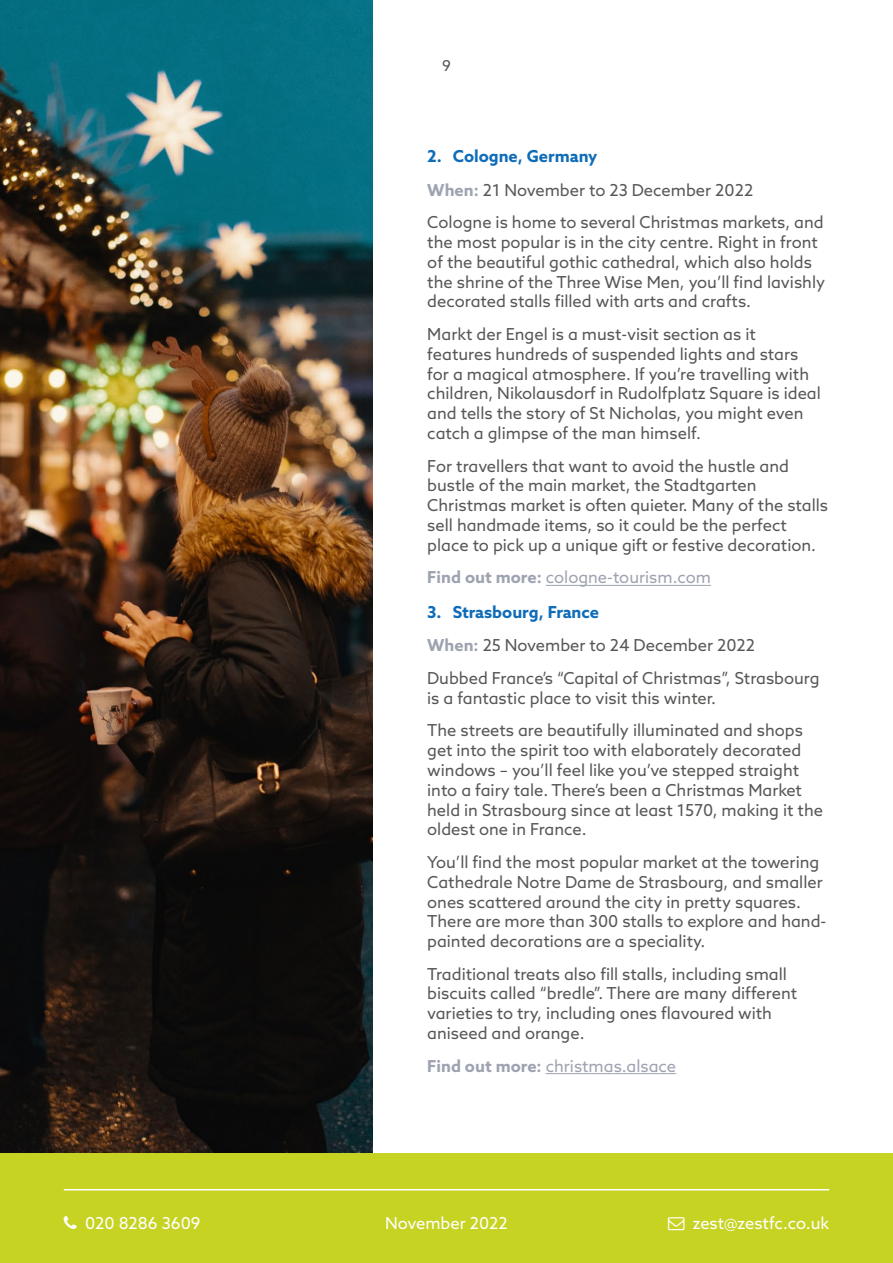
<style>
.page{position:relative;width:893px;height:1263px;background:#fff}
.page>*{position:absolute;margin:0;border:0;box-sizing:border-box;transform-origin:0 0}
.t1{font:16.5px/19.8px "Azo Sans";color:#575756}
.t2{font:16.5px "Azo Sans";color:#9ea3b0}
.t3{font:16.5px "Azo Sans";color:#fff}
.t4{font:15px "Azo Sans";color:#575756}
.s1{font-weight:700;color:#0f6cb9}
.s2{font-weight:700;color:#9ea3b0}
.s3{font-weight:700}
</style>
<div class="page">
<img style="left:0;top:0;width:372px;height:1152px">
<div style="left:0;top:1153px;width:893px;height:110px;background:#c7d323"></div>
<hr style="left:64px;top:1189px;width:765px;height:1px;background:#fff">
<hr style="left:546px;top:585px;width:165px;height:1px;background:#9ea3b0">
<hr style="left:546px;top:1073px;width:130px;height:1px;background:#9ea3b0">
<p class="t4" style="left:442px;top:56px;width:10px">9</p>
<p class="t1" style="left:427px;top:139px;width:398px;line-height:33.2px"><span class="s1">2. Cologne, Germany<br></span><span class="s2">When:</span> 21 November to 23 December 2022<br>Cologne is home to several Christmas markets, and</p>
<p class="t1" style="left:427px;top:232px;width:399px">the most popular is in the city centre. Right in front of the beautiful gothic cathedral, which also holds the shrine of the Three Wise Men, you’ll find lavishly decorated stalls filled with arts and crafts.</p>
<p class="t1" style="left:427px;top:324px;width:395px">Markt der Engel is a must-visit section as it features hundreds of suspended lights and stars for a magical atmosphere. If you’re travelling with children, Nikolausdorf in Rudolfplatz Square is ideal and tells the story of St Nicholas, you might even catch a glimpse of the man himself.</p>
<p class="t1" style="left:427px;top:456px;width:402px">For travellers that want to avoid the hustle and bustle of the main market, the Stadtgarten Christmas market is often quieter. Many of the stalls sell handmade items, so it could be the perfect place to pick up a unique gift or festive decoration.</p>
<p class="t2" style="left:427px;top:567px;width:285px"><span class="s3">Find out more:</span> cologne-tourism.com</p>
<p class="t1" style="left:427px;top:595px;width:394px;line-height:33.2px"><span class="s1">3. Strasbourg, France<br></span><span class="s2">When:</span> 25 November to 24 December 2022<br>Dubbed France’s “Capital of Christmas”, Strasbourg</p>
<p class="t1" style="left:427px;top:681px;width:377px;line-height:32.5px">is a fantastic place to visit this winter.<br>The streets are beautifully illuminated and shops</p>
<p class="t1" style="left:427px;top:740px;width:397px">get into the spirit too with elaborately decorated windows – you’ll feel like you’ve stepped straight into a fairy tale. There’s been a Christmas Market held in Strasbourg since at least 1570, making it the oldest one in France.</p>
<p class="t1" style="left:427px;top:852px;width:401px">You’ll find the most popular market at the towering Cathedrale Notre Dame de Strasbourg, and smaller ones scattered around the city in pretty squares.<br>There are more than 300 stalls to explore and hand&shy;painted decorations are a speciality.</p>
<p class="t1" style="left:427px;top:964px;width:371px">Traditional treats also fill stalls, including small biscuits called “bredle”. There are many different varieties to try, including ones flavoured with aniseed and orange.</p>
<p class="t2" style="left:427px;top:1055px;width:251px"><span class="s3">Find out more:</span> christmas.alsace</p>
<p class="t3" style="left:85px;top:1212px;width:117px">020 8286 3609</p>
<p class="t3" style="left:693px;top:1212px;width:138px">zest@zestfc.co.uk</p>
<p class="t3" style="left:385px;top:1213px;width:124px">November 2022</p>
</div>
